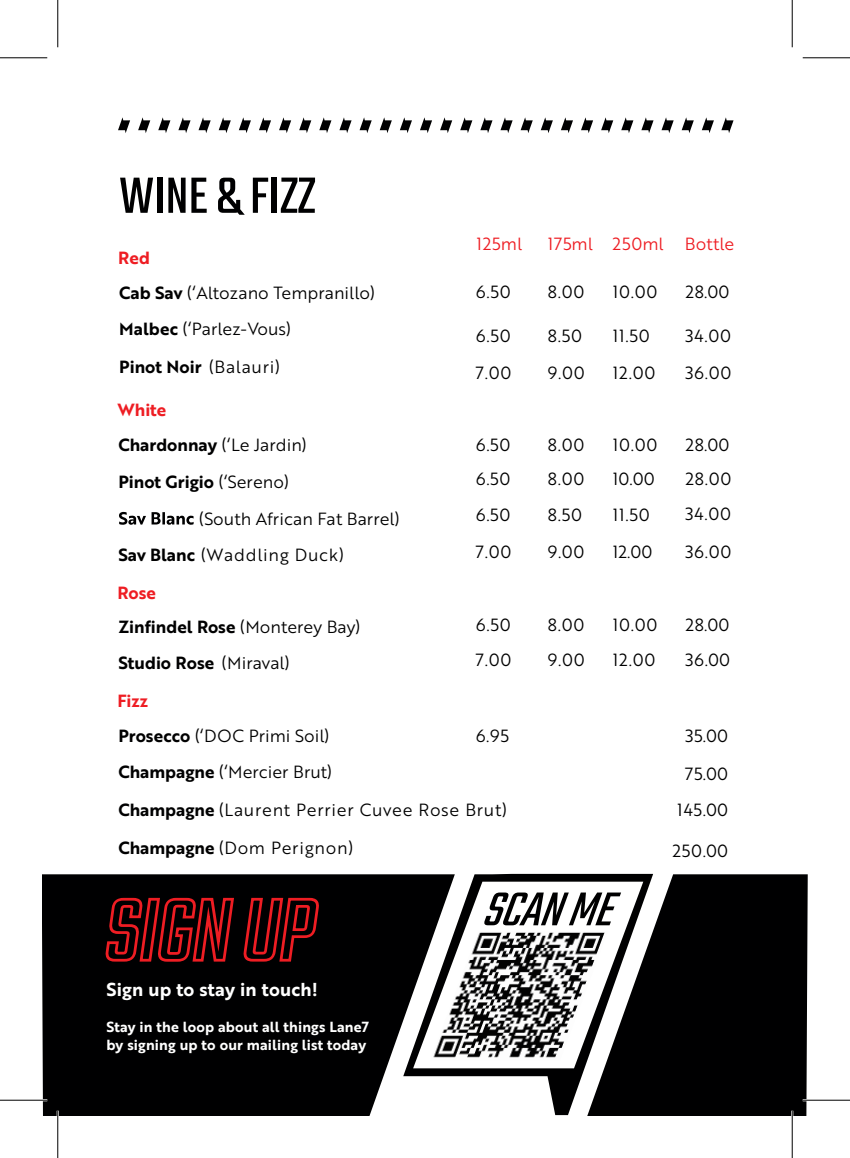
<style>
.page{position:relative;width:850px;height:1158px;background:#fff}
.page>*{position:absolute;margin:0;border:0;box-sizing:border-box;transform-origin:0 0}
.t1{font:56.18px "Teko";color:#000001}
.t2{font:18.2px "Brother 1816 Bold";letter-spacing:.01em;color:#fff}
.t3{font:17.15px/37.3px "Brother 1816 Book";letter-spacing:.04em;color:#000001}
.t4{font:17.15px/36.8px "Brother 1816 Book";color:#000001}
.t5{font:17.15px/34.6px "Brother 1816 Bold";color:#000001}
.t6{font:17.15px "Brother 1816 Book";color:#ee1d23}
.t7{font:17.15px "Brother 1816 Bold";color:#ee1d23}
.t8{font:14.17px/18.2px "Brother 1816 Bold";letter-spacing:.01em;color:#fff}
.s1{font-family:"Brother 1816 Bold"}
.s2{font-family:"Brother 1816 Book"}
.s3{color:#ee1d23}
</style>
<div class="page">
<svg style="left:118px;top:117px;width:12px;height:16px"></svg>
<svg style="left:138px;top:117px;width:12px;height:16px"></svg>
<svg style="left:158px;top:117px;width:12px;height:16px"></svg>
<svg style="left:178px;top:117px;width:12px;height:16px"></svg>
<svg style="left:198px;top:117px;width:13px;height:16px"></svg>
<svg style="left:219px;top:117px;width:12px;height:16px"></svg>
<svg style="left:239px;top:117px;width:12px;height:16px"></svg>
<svg style="left:259px;top:117px;width:12px;height:16px"></svg>
<svg style="left:279px;top:117px;width:12px;height:16px"></svg>
<svg style="left:299px;top:117px;width:12px;height:16px"></svg>
<svg style="left:319px;top:117px;width:12px;height:16px"></svg>
<svg style="left:339px;top:117px;width:12px;height:16px"></svg>
<svg style="left:359px;top:117px;width:13px;height:16px"></svg>
<svg style="left:380px;top:117px;width:12px;height:16px"></svg>
<svg style="left:400px;top:117px;width:12px;height:16px"></svg>
<svg style="left:420px;top:117px;width:12px;height:16px"></svg>
<svg style="left:440px;top:117px;width:12px;height:16px"></svg>
<svg style="left:460px;top:117px;width:12px;height:16px"></svg>
<svg style="left:480px;top:117px;width:12px;height:16px"></svg>
<svg style="left:500px;top:117px;width:12px;height:16px"></svg>
<svg style="left:520px;top:117px;width:13px;height:16px"></svg>
<svg style="left:541px;top:117px;width:12px;height:16px"></svg>
<svg style="left:561px;top:117px;width:12px;height:16px"></svg>
<svg style="left:581px;top:117px;width:12px;height:16px"></svg>
<svg style="left:601px;top:117px;width:12px;height:16px"></svg>
<svg style="left:621px;top:117px;width:12px;height:16px"></svg>
<svg style="left:641px;top:117px;width:12px;height:16px"></svg>
<svg style="left:661px;top:117px;width:12px;height:16px"></svg>
<svg style="left:681px;top:117px;width:13px;height:16px"></svg>
<svg style="left:702px;top:117px;width:12px;height:16px"></svg>
<svg style="left:721px;top:117px;width:12px;height:16px"></svg>
<svg style="left:455px;top:873px;width:198px;height:241px"></svg>
<svg style="left:455px;top:881px;width:128px;height:187px"></svg>
<img style="left:455px;top:930px;width:128px;height:130px">
<svg style="left:483px;top:892px;width:100px;height:33px"></svg>
<svg style="left:43px;top:874px;width:412px;height:240px;fill:#000001"></svg>
<svg style="left:583px;top:874px;width:224px;height:240px;fill:#000001"></svg>
<svg style="left:103px;top:896px;width:219px;height:66px"></svg>
<svg style="left:119px;top:512px;width:75px;height:12px"></svg>
<hr style="left:0;top:1098px;width:47px;height:3px;background:#fff">
<hr style="left:802px;top:1098px;width:48px;height:3px;background:#fff">
<hr style="left:57px;top:1110px;width:2px;height:47px;background:#fff">
<hr style="left:791px;top:1110px;width:2px;height:47px;background:#fff">
<hr style="left:0;top:57px;width:47px;height:1px;background:#000">
<hr style="left:802px;top:57px;width:48px;height:1px;background:#000">
<hr style="left:0;top:1099px;width:47px;height:1px;background:#000">
<hr style="left:802px;top:1099px;width:48px;height:1px;background:#000">
<hr style="left:57px;top:0;width:1px;height:47px;background:#000">
<hr style="left:57px;top:1110px;width:1px;height:47px;background:#000">
<hr style="left:792px;top:0;width:1px;height:47px;background:#000">
<hr style="left:792px;top:1110px;width:1px;height:47px;background:#000">
<h1 class="t1" style="left:119px;top:165px;width:197px">WINE &amp; FIZZ</h1>
<p class="t6" style="left:476px;top:231px;width:47px">125ml</p>
<p class="t6" style="left:548px;top:231px;width:188px">175ml 250ml Bottle</p>
<p class="t7" style="left:118px;top:244px;width:33px">Red</p>
<p class="t4" style="left:119px;top:273px;width:257px"><span class="s1">Cab Sav</span> (‘Altozano Tempranillo)<br><span class="s1">Malbec</span> (‘Parlez-Vous)</p>
<p class="t3" style="left:613px;top:272px;width:46px">10.00</p>
<p class="t3" style="left:685px;top:272px;width:45px">28.00</p>
<p class="t3" style="left:548px;top:272px;width:38px">8.00</p>
<p class="t3" style="left:548px;top:316px;width:36px">8.50</p>
<p class="t3" style="left:476px;top:272px;width:36px">6.50</p>
<p class="t3" style="left:476px;top:316px;width:36px">6.50</p>
<p class="t3" style="left:613px;top:316px;width:38px">11.50</p>
<p class="t3" style="left:685px;top:316px;width:47px">34.00</p>
<p class="t5" style="left:119px;top:348px;width:162px">Pinot Noir <span class="s2">(Balauri)</span></p>
<p class="t3" style="left:476px;top:353px;width:37px">7.00</p>
<p class="t3" style="left:548px;top:353px;width:38px">9.00</p>
<p class="t3" style="left:613px;top:353px;width:44px">12.00</p>
<p class="t3" style="left:685px;top:353px;width:48px">36.00</p>
<p class="t7" style="left:117px;top:397px;width:50px">White</p>
<p class="t4" style="left:118px;top:425px;width:190px"><span class="s1">Chardonnay</span> (‘Le Jardin)</p>
<p class="t5" style="left:118px;top:463px;width:172px">Pinot Grigio <span class="s2">(‘Sereno)</span></p>
<p class="t4" style="left:199px;top:499px;width:202px">(South African Fat Barrel)</p>
<p class="t3" style="left:613px;top:425px;width:46px">10.00</p>
<p class="t3" style="left:685px;top:425px;width:45px">28.00</p>
<p class="t3" style="left:613px;top:459px;width:43px">10.00</p>
<p class="t3" style="left:685px;top:461px;width:47px;line-height:34.3px">28.00<br>34.00</p>
<p class="t3" style="left:476px;top:426px;width:36px;line-height:34.8px;text-align:justify">6.50<br>6.50<br>6.50</p>
<p class="t3" style="left:548px;top:427px;width:38px;line-height:34.3px">8.00<br>8.00</p>
<p class="t3" style="left:548px;top:495px;width:36px">8.50</p>
<p class="t3" style="left:613px;top:495px;width:38px">11.50</p>
<p class="t3" style="left:118px;top:535px;width:227px"><span class="s1">Sav Blanc</span> (Waddling Duck)</p>
<p class="t3" style="left:476px;top:533px;width:37px">7.00</p>
<p class="t3" style="left:548px;top:533px;width:38px">9.00</p>
<p class="t3" style="left:613px;top:533px;width:41px">12.00</p>
<p class="t3" style="left:685px;top:533px;width:48px">36.00</p>
<p class="t5" style="left:117px;top:574px;width:244px"><span class="s3">Rose<br></span>Zinfindel Rose <span class="s2">(Monterey Bay)</span></p>
<p class="t3" style="left:476px;top:605px;width:36px">6.50</p>
<p class="t3" style="left:548px;top:605px;width:38px">8.00</p>
<p class="t3" style="left:613px;top:605px;width:46px">10.00</p>
<p class="t3" style="left:685px;top:605px;width:45px">28.00</p>
<p class="t5" style="left:118px;top:645px;width:173px">Studio Rose <span class="s2">(Miraval)</span></p>
<p class="t3" style="left:476px;top:640px;width:37px">7.00</p>
<p class="t3" style="left:548px;top:640px;width:38px">9.00</p>
<p class="t3" style="left:613px;top:640px;width:44px">12.00</p>
<p class="t3" style="left:685px;top:640px;width:46px">36.00</p>
<p class="t7" style="left:117px;top:687px;width:32px">Fizz</p>
<p class="t3" style="left:118px;top:716px;width:390px"><span class="s1">Prosecco</span> (‘DOC Primi Soil)<br><span class="s1">Champagne</span> (‘Mercier Brut)<br><span class="s1">Champagne</span> (Laurent Perrier Cuvee Rose Brut)<br><span class="s1">Champagne</span> (Dom Perignon)</p>
<p class="t3" style="left:475px;top:716px;width:35px">6.95</p>
<p class="t2" style="left:106px;top:975px;width:213px">Sign up to stay in touch!</p>
<p class="t8" style="left:106px;top:1017px;width:264px">Stay in the loop about all things Lane7 by signing up to our mailing list today</p>
<p class="t3" style="left:677px;top:717px;width:52px;line-height:36.8px;text-align:center">35.00<br>75.00<br>145.00</p>
<p class="t3" style="left:672px;top:831px;width:57px">250.00</p>
</div>
